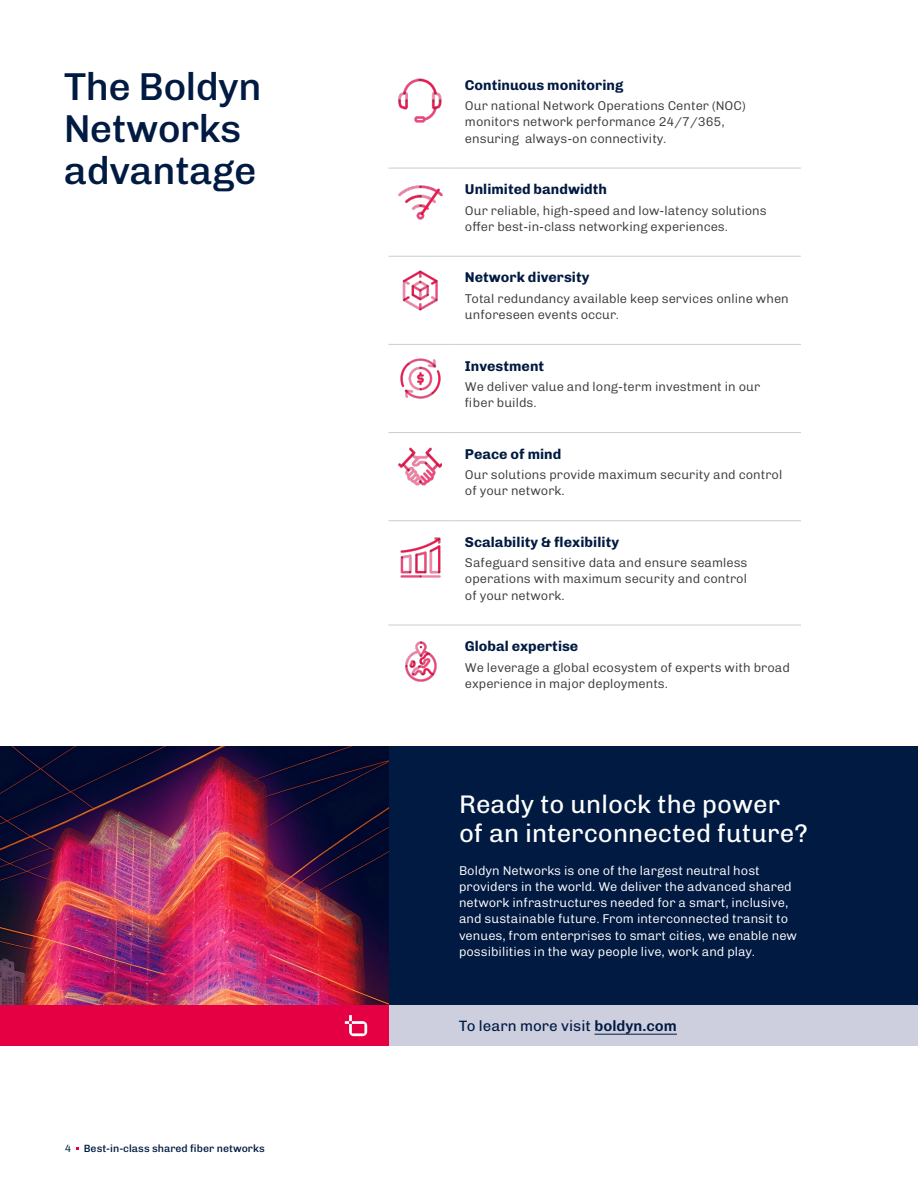
<style>
.page{position:relative;width:918px;height:1188px;background:#fff}
.page>*{position:absolute;margin:0;border:0;box-sizing:border-box;transform-origin:0 0}
.t1{font:500 39px/42px "Chivo";letter-spacing:-.015em;color:#001a41}
.t2{font:25.5px/28.5px "Chivo";color:#fff}
.t3{font:15px "Chivo";color:#001a41}
.t4{font:700 14.25px "Chivo";color:#001a41}
.t5{font:300 12.75px/16.2px "Chivo";color:#3c3c3b}
.t6{font:300 12.75px/16.2px "Chivo";color:#fff}
.t7{font:500 10.5px "Chivo";color:#001a41}
.s1{font-weight:300}
.s2{font-weight:600}
</style>
<div class="page">
<hr style="left:388px;top:625px;width:64px;height:1px;background:#ccc">
<hr style="left:452px;top:625px;width:349px;height:1px;background:#ccc">
<hr style="left:388px;top:168px;width:64px;height:1px;background:#ccc">
<hr style="left:452px;top:168px;width:349px;height:1px;background:#ccc">
<hr style="left:388px;top:256px;width:64px;height:1px;background:#ccc">
<hr style="left:452px;top:256px;width:349px;height:1px;background:#ccc">
<hr style="left:388px;top:344px;width:64px;height:1px;background:#ccc">
<hr style="left:452px;top:344px;width:349px;height:1px;background:#ccc">
<hr style="left:388px;top:432px;width:64px;height:1px;background:#ccc">
<hr style="left:452px;top:432px;width:349px;height:1px;background:#ccc">
<hr style="left:388px;top:520px;width:64px;height:1px;background:#ccc">
<hr style="left:452px;top:520px;width:349px;height:1px;background:#ccc">
<img style="left:398px;top:78px;width:44px;height:45px">
<img style="left:398px;top:185px;width:45px;height:35px">
<img style="left:402px;top:270px;width:36px;height:41px">
<img style="left:400px;top:358px;width:41px;height:41px">
<img style="left:399px;top:447px;width:43px;height:39px">
<img style="left:400px;top:537px;width:41px;height:41px">
<img style="left:405px;top:641px;width:32px;height:41px">
<img style="left:0;top:746px;width:389px;height:259px">
<div style="left:389px;top:746px;width:529px;height:259px;background:#001a41"></div>
<div style="left:0;top:1005px;width:389px;height:41px;background:#e50043"></div>
<div style="left:389px;top:1005px;width:529px;height:41px;background:#cdcfdf"></div>
<hr style="left:595px;top:1034px;width:82px;height:1px;background:#001a41">
<svg style="left:345px;top:1015px;width:22px;height:21px"></svg>
<h1 class="t1" style="left:64px;top:64px;width:199px">The Boldyn<br>Networks advantage</h1>
<p class="t7" style="left:65px;top:1140px;width:201px"><span class="s1">4</span> Best-in-class shared fiber networks</p>
<p class="t4" style="left:465px;top:74px;width:160px">Continuous monitoring</p>
<p class="t5" style="left:465px;top:97px;width:282px">Our national Network Operations Center (NOC) monitors network performance 24/7/365, ensuring always-on connectivity.</p>
<p class="t4" style="left:465px;top:178px;width:144px">Unlimited bandwidth</p>
<p class="t5" style="left:465px;top:202px;width:303px">Our reliable, high-speed and low-latency solutions offer best-in-class networking experiences.</p>
<p class="t4" style="left:465px;top:267px;width:126px">Network diversity</p>
<p class="t5" style="left:465px;top:290px;width:325px">Total redundancy available keep services online when unforeseen events occur.</p>
<p class="t4" style="left:465px;top:355px;width:81px">Investment</p>
<p class="t5" style="left:465px;top:378px;width:297px">We deliver value and long-term investment in our fiber builds.</p>
<p class="t4" style="left:465px;top:443px;width:98px">Peace of mind</p>
<p class="t5" style="left:465px;top:466px;width:319px">Our solutions provide maximum security and control of your network.</p>
<p class="t4" style="left:465px;top:531px;width:156px">Scalability &amp; flexibility</p>
<p class="t5" style="left:465px;top:554px;width:284px;text-align:justify">Safeguard sensitive data and ensure seamless operations with maximum security and control of your network.</p>
<p class="t4" style="left:465px;top:635px;width:115px">Global expertise</p>
<p class="t5" style="left:465px;top:659px;width:326px">We leverage a global ecosystem of experts with broad experience in major deployments.</p>
<h2 class="t2" style="left:459px;top:789px;width:350px">Ready to unlock the power of an interconnected future?</h2>
<p class="t6" style="left:459px;top:862px;width:340px">Boldyn Networks is one of the largest neutral host providers in the world. We deliver the advanced shared network infrastructures needed for a smart, inclusive, and sustainable future. From interconnected transit to venues, from enterprises to smart cities, we enable new possibilities in the way people live, work and play.</p>
<p class="t3" style="left:459px;top:1015px;width:220px">To learn more visit <span class="s2">boldyn.com</span></p>
</div>
